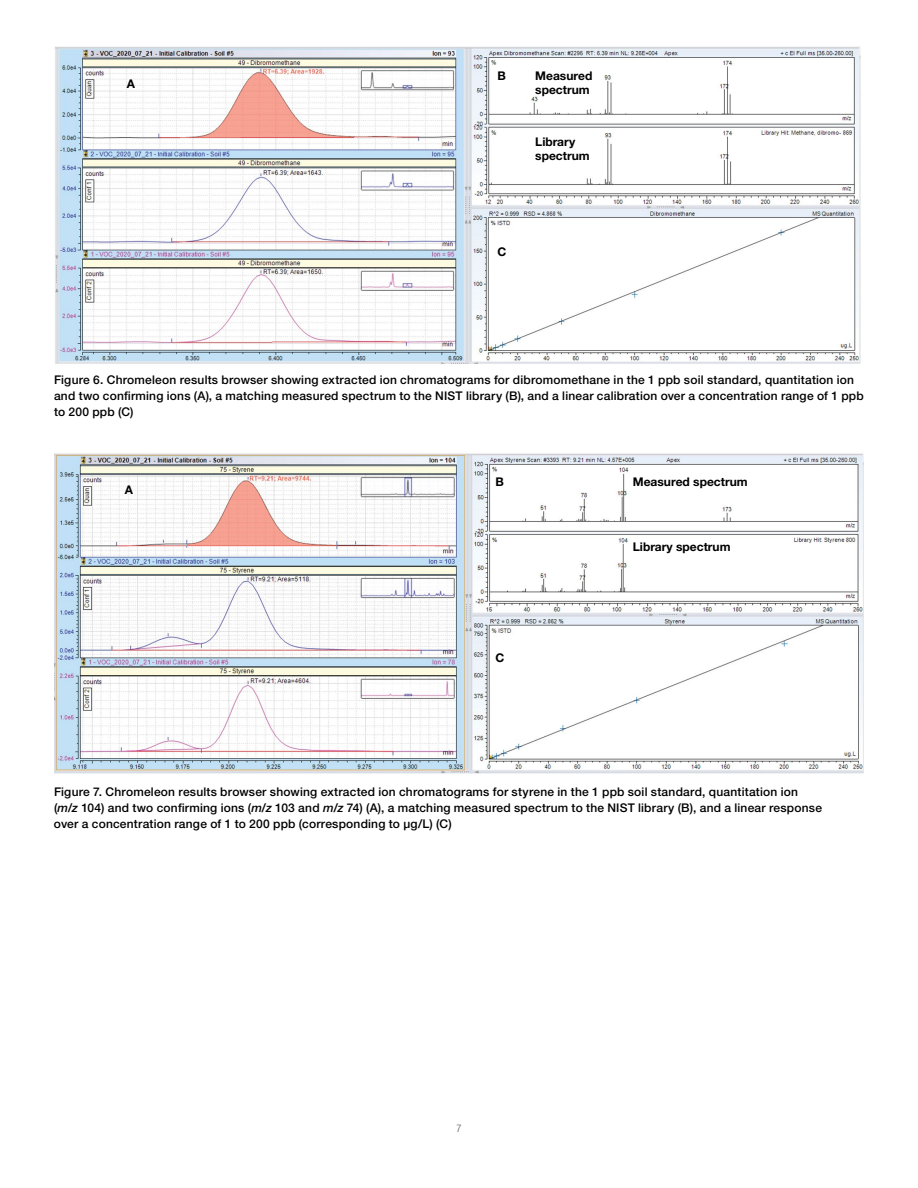
<style>
.page{position:relative;width:918px;height:1188px;background:#fff}
.page>*{position:absolute;margin:0;border:0;box-sizing:border-box;transform-origin:0 0}
.t1{font:500 12px/15.8px "Helvetica Neue LTW1 G";letter-spacing:.02em;color:#000}
.t2{font:700 12px/14.4px "Helvetica Neue LTW1 G";color:#000}
.t3{font:300 condensed 10.5px "Helvetica Neue LTW1 G";color:#58595b}
.s1{font-style:italic}
</style>
<div class="page">
<img style="left:55px;top:46px;width:806px;height:318px">
<img style="left:54px;top:451px;width:810px;height:323px">
<p class="t2" style="left:127px;top:76px;width:10px">A</p>
<p class="t2" style="left:497px;top:68px;width:10px">B</p>
<p class="t2" style="left:535px;top:68px;width:59px">Measured spectrum</p>
<p class="t2" style="left:535px;top:134px;width:56px">Library spectrum</p>
<p class="t2" style="left:497px;top:245px;width:10px">C</p>
<p class="t1" style="left:54px;top:372px;width:811px">Figure 6. Chromeleon results browser showing extracted ion chromatograms for dibromomethane in the 1 ppb soil standard, quantitation ion and two confirming ions (A), a matching measured spectrum to the NIST library (B), and a linear calibration over a concentration range of 1 ppb to 200 ppb (C)</p>
<p class="t2" style="left:125px;top:482px;width:10px">A</p>
<p class="t2" style="left:495px;top:474px;width:10px">B</p>
<p class="t2" style="left:495px;top:651px;width:10px">C</p>
<p class="t2" style="left:633px;top:474px;width:116px">Measured spectrum</p>
<p class="t2" style="left:633px;top:540px;width:99px">Library spectrum</p>
<p class="t1" style="left:54px;top:784px;width:770px">Figure 7. Chromeleon results browser showing extracted ion chromatograms for styrene in the 1 ppb soil standard, quantitation ion (<span class="s1">m/z</span> 104) and two confirming ions (<span class="s1">m/z</span> 103 and <span class="s1">m/z</span> 74) (A), a matching measured spectrum to the NIST library (B), and a linear response over a concentration range of 1 to 200 ppb (corresponding to µg/L) (C)</p>
<p class="t3" style="left:456px;top:1122px;width:7px">7</p>
</div>
